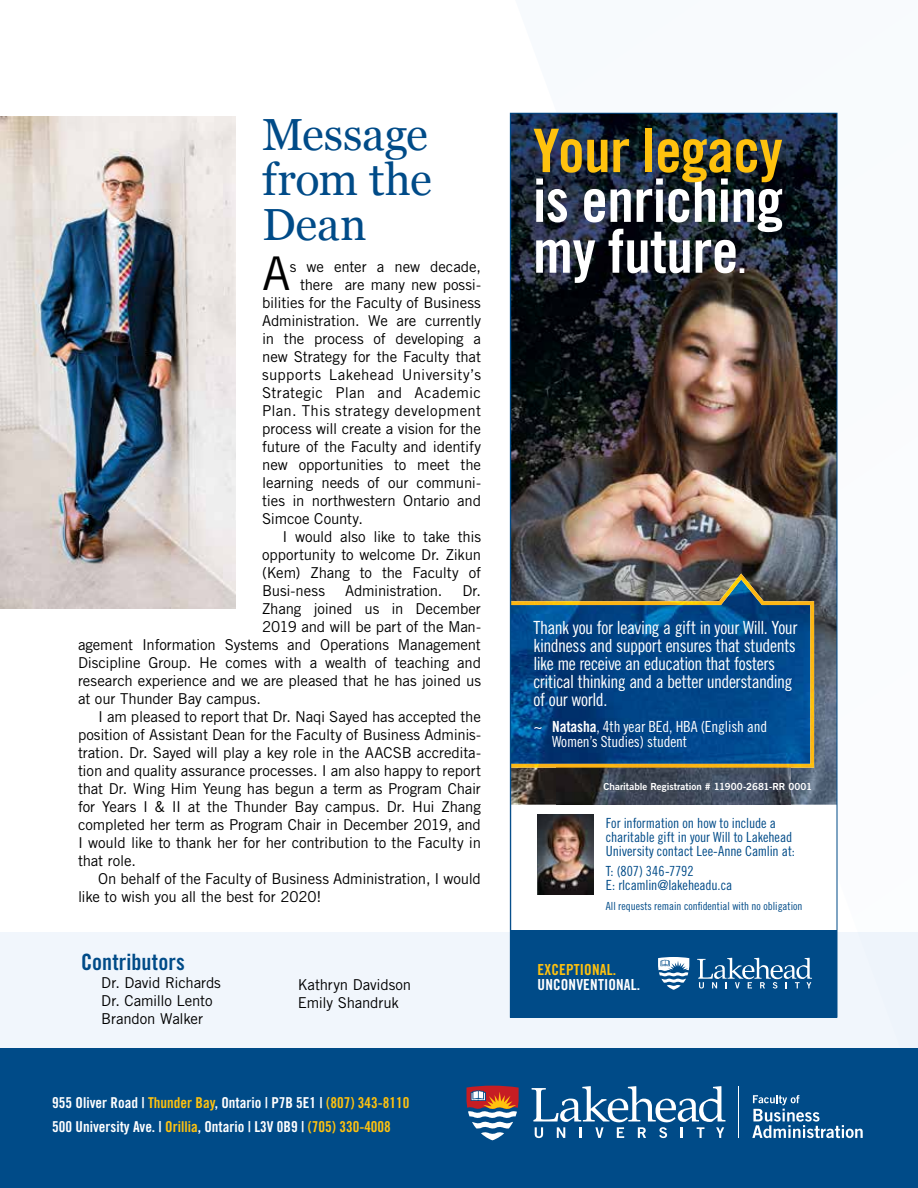
<style>
.page{position:relative;width:918px;height:1188px;background:#fff}
.page>*{position:absolute;margin:0;border:0;box-sizing:border-box;transform-origin:0 0}
.t1{font:60.15px/50.8px "Trade Gothic LT Std Bd Cn 20";letter-spacing:-.01em;color:#fff}
.t2{font:60.15px "Trade Gothic LT Std Bd Cn 20";letter-spacing:-.01em;color:#ffc20e}
.Body_Text{font:46.5px "Trade Gothic LT Std";color:#000}
.Georgia_Header{font:45px/45px "Georgia";letter-spacing:-.005em;color:#004b88;text-align:justify}
.Sub_subhead{font:22.5px "Trade Gothic LT Std Bd Cn 20";letter-spacing:.01em;color:#004b88}
.t3{font:18.15px/18.1px "Trade Gothic LT Std Cn 18";letter-spacing:-.025em;color:#fff}
.t4{font:15.3px/15.3px "Trade Gothic LT Std Cn 18";letter-spacing:-.01em;color:#fff}
.t5{font:15.15px/15.1px "Trade Gothic LT Std Bd Cn 20";letter-spacing:.01em;color:#fff}
.Body_Text-2{font:15px/18px "Trade Gothic LT Std";letter-spacing:-.01em;color:#000;text-align:justify}
.t6{font:15px "Trade Gothic Bold Cond Twenty";color:#fff}
.Body_Text-3{font:15px "Trade Gothic LT Std";letter-spacing:.02em;color:#000}
.t7{font:13.95px/14px "Trade Gothic LT Std Cn 18";letter-spacing:-.005em;color:#004b88}
.t8{font:11.1px "Trade Gothic LT Std Cn 18";color:#004b88}
.t9{font:9.75px "Trade Gothic LT Std Bd 2";letter-spacing:.005em;color:#fff}
.s1{color:#ffc20e}
.s2{font-size:38.55px}
.s3{font-family:"Trade Gothic LT Std Bd Cn 20"}
</style>
<div class="page">
<svg style="left:509px;top:112px;width:329px;height:820px;background:#557693"></svg>
<div style="left:0;top:932px;width:918px;height:117px;background:#f1f6fc"></div>
<div style="left:0;top:1049px;width:918px;height:139px;background:#004b88"></div>
<svg style="left:467px;top:1086px;width:52px;height:54px"></svg>
<hr style="left:738px;top:1086px;width:1px;height:52px;background:#fff">
<svg style="left:532px;top:1086px;width:193px;height:52px"></svg>
<svg style="left:752px;top:1095px;width:111px;height:43px"></svg>
<img style="left:0;top:116px;width:235px;height:492px">
<img style="left:512px;top:115px;width:323px;height:901px">
<p class="Georgia_Header" style="left:262px;top:110px;width:171px">Message from the Dean</p>
<p class="Body_Text" style="left:262px;top:245px;width:30px">A</p>
<p class="Body_Text-2" style="left:290px;top:257px;width:193px">s we enter a new decade,</p>
<p class="Body_Text-2" style="left:300px;top:275px;width:183px">there are many new possi-</p>
<p class="Body_Text-2" style="left:262px;top:293px;width:220px">bilities for the Faculty of Business</p>
<p class="Body_Text-2" style="left:262px;top:311px;width:220px">Administration. We are currently</p>
<p class="Body_Text-2" style="left:262px;top:329px;width:220px">in the process of developing a</p>
<p class="Body_Text-2" style="left:262px;top:347px;width:220px">new Strategy for the Faculty that</p>
<p class="Body_Text-3" style="left:262px;top:365px;width:220px">supports Lakehead University’s</p>
<p class="Body_Text-3" style="left:262px;top:383px;width:220px">Strategic Plan and Academic</p>
<p class="Body_Text-3" style="left:262px;top:401px;width:220px">Plan. This strategy development</p>
<p class="Body_Text-2" style="left:262px;top:419px;width:220px">process will create a vision for the</p>
<p class="Body_Text-2" style="left:262px;top:437px;width:220px">future of the Faculty and identify</p>
<p class="Body_Text-2" style="left:262px;top:455px;width:220px">new opportunities to meet the</p>
<p class="Body_Text-2" style="left:262px;top:473px;width:220px">learning needs of our communi-</p>
<p class="Body_Text-2" style="left:262px;top:491px;width:220px">ties in northwestern Ontario and</p>
<p class="Body_Text-2" style="left:262px;top:509px;width:102px">Simcoe County.</p>
<p class="Body_Text-2" style="left:262px;top:527px;width:220px;text-indent:20px">I would also like to take this opportunity to welcome Dr. Zikun (Kem) Zhang to the Faculty of Busi-ness</p>
<p class="Body_Text-2" style="left:345px;top:581px;width:99px">Administration.</p>
<p class="Body_Text-2" style="left:462px;top:581px;width:20px">Dr.</p>
<p class="Body_Text-2" style="left:262px;top:599px;width:220px">Zhang joined us in December</p>
<p class="Body_Text-2" style="left:262px;top:617px;width:220px">2019 and will be part of the Man-</p>
<p class="Body_Text-2" style="left:78px;top:635px;width:404px">agement Information Systems and Operations Management</p>
<p class="Body_Text-2" style="left:78px;top:653px;width:405px">Discipline Group. He comes with a wealth of teaching and</p>
<p class="Body_Text-2" style="left:78px;top:671px;width:405px">research experience and we are pleased that he has joined us</p>
<p class="Body_Text-2" style="left:78px;top:689px;width:185px">at our Thunder Bay campus.</p>
<p class="Body_Text-2" style="left:78px;top:707px;width:405px;text-indent:20px">I am pleased to report that Dr. Naqi Sayed has accepted the position of Assistant Dean for the Faculty of Business Adminis&shy;tration. Dr. Sayed will play a key role in the AACSB accredita&shy;tion and quality assurance processes. I am also happy to report that Dr. Wing Him Yeung has begun a term as Program Chair for Years I &amp; II at the Thunder Bay campus. Dr. Hui Zhang completed her term as Program Chair in December 2019, and I would like to thank her for her contribution to the Faculty in that role.</p>
<p class="Body_Text-2" style="left:78px;top:869px;width:404px;text-indent:20px">On behalf of the Faculty of Business Administration, I would like to wish you all the best for 2020!</p>
<p class="Sub_subhead" style="left:81px;top:949px;width:106px">Contributors</p>
<p class="Body_Text-2" style="left:101px;top:974px;width:121px">Dr. David Richards</p>
<p class="Body_Text-2" style="left:101px;top:992px;width:113px">Dr. Camillo Lento</p>
<p class="Body_Text-2" style="left:101px;top:1010px;width:103px">Brandon Walker</p>
<p class="Body_Text-2" style="left:298px;top:975px;width:115px">Kathryn Davidson</p>
<p class="Body_Text-2" style="left:298px;top:993px;width:103px">Emily Shandruk</p>
<p class="t6" style="left:52px;top:1093px;width:359px">955 Oliver Road | <span class="s1">Thunder Bay</span>, Ontario | P7B 5E1 | <span class="s1">(807) 343-8110</span></p>
<p class="t6" style="left:52px;top:1117px;width:340px">500 University Ave. | <span class="s1">Orillia</span>, Ontario | L3V 0B9 | <span class="s1">(705) 330-4008</span></p>
<p class="t2" style="left:533px;top:114px;width:251px">Your legacy</p>
<p class="t1" style="left:533px;top:175px;width:252px">is enriching my future<span class="s2">.</span></p>
<p class="t3" style="left:533px;top:618px;width:265px">Thank you for leaving a gift in your Will. Your kindness and support ensures that students like me receive an education that fosters critical thinking and a better understanding of our world.</p>
<p class="t4" style="left:552px;top:718px;width:216px;text-indent:-19px">~ <span class="s3">Natasha</span>, 4th year BEd, HBA (English and<br>Women’s Studies) student</p>
<p class="t9" style="left:604px;top:780px;width:210px">Charitable Registration # 11900-2681-RR 0001</p>
<p class="t7" style="left:606px;top:816px;width:191px">For information on how to include a charitable gift in your Will to Lakehead<br>University contact Lee-Anne Camlin at:</p>
<p class="t7" style="left:606px;top:864px;width:128px">T: (807) 346-7792<br>E: rlcamlin@lakeheadu.ca</p>
<p class="t8" style="left:606px;top:899px;width:198px">All requests remain confidential with no obligation</p>
<p class="t5" style="left:538px;top:962px;width:104px"><span class="s1">EXCEPTIONAL.<br></span>UNCONVENTIONAL.</p>
</div>
